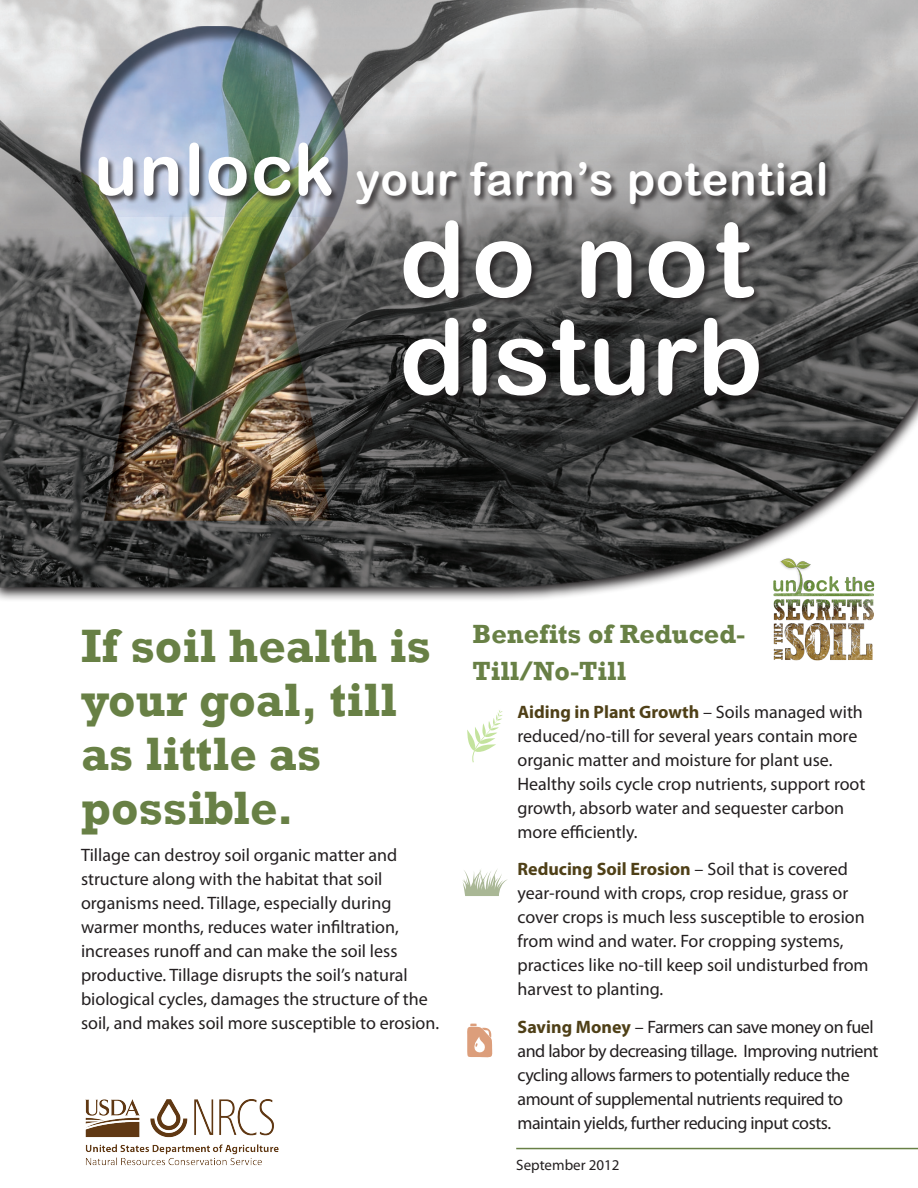
<style>
.page{position:relative;width:918px;height:1188px;background:#fff}
.page>*{position:absolute;margin:0;border:0;box-sizing:border-box;transform-origin:0 0}
.t1{font:105px "Arial Rounded MT Bold";color:#fff}
.t2{font:700 48px/54px "Rockwell";color:#688045}
.t3{font:45px "Arial Rounded MT Bold";letter-spacing:.025em;color:#fff}
.Heading2{font:700 27px "Rockwell";color:#688045}
.bullets{font:18px/24px "Myriad Pro";letter-spacing:-.005em;color:#231f20}
.maintext{font:18px/24px "Myriad Pro";color:#231f20}
.bullets-2{font:18px/24px "Myriad Pro";letter-spacing:-.025em;color:#231f20}
.t4{font:15px "Myriad Pro";color:#231f20}
.s1{font-size:72px}
.s2{font-weight:700;color:#4f4017}
</style>
<div class="page">
<img style="left:0;top:0;width:918px;height:1150px">
<img style="left:85px;top:1099px;width:194px;height:67px">
<hr style="left:516px;top:1148px;width:402px;height:1px;background:#688045">
<img style="left:771px;top:555px;width:110px;height:110px">
<div style="left:403px;top:220px;width:364px;height:184px;background:#231f20;opacity:.75"></div>
<div style="left:98px;top:142px;width:736px;height:71px;background:#231f20;opacity:.75"></div>
<svg style="left:467px;top:708px;width:36px;height:54px"></svg>
<svg style="left:462px;top:868px;width:46px;height:28px"></svg>
<svg style="left:467px;top:1023px;width:26px;height:35px"></svg>
<p class="t3" style="left:94px;top:152px;width:736px"><span class="s1">unlock</span> your farm’s potential</p>
<p class="t1" style="left:400px;top:197px;width:354px">do not</p>
<p class="t1" style="left:400px;top:295px;width:365px">disturb</p>
<p class="t2" style="left:81px;top:619px;width:351px">If soil health is your goal, till as little as possible.</p>
<p class="maintext" style="left:81px;top:843px;width:360px">Tillage can destroy soil organic matter and structure along with the habitat that soil organisms need. Tillage, especially during warmer months, reduces water infiltration, increases runoff and can make the soil less productive. Tillage disrupts the soil’s natural biological cycles, damages the structure of the soil, and makes soil more susceptible to erosion.</p>
<p class="Heading2" style="left:472px;top:617px;width:275px">Benefits of Reduced-</p>
<p class="Heading2" style="left:472px;top:655px;width:155px">Till/No-Till</p>
<p class="bullets" style="left:518px;top:699px;width:349px"><span class="s2">Aiding in Plant Growth</span> – Soils managed with reduced/no-till for several years contain more organic matter and moisture for plant use.<br>Healthy soils cycle crop nutrients, support root growth, absorb water and sequester carbon more efficiently.</p>
<p class="bullets" style="left:518px;top:857px;width:353px"><span class="s2">Reducing Soil Erosion</span> – Soil that is covered year-round with crops, crop residue, grass or cover crops is much less susceptible to erosion from wind and water. For cropping systems, practices like no-till keep soil undisturbed from harvest to planting.</p>
<p class="bullets-2" style="left:518px;top:1014px;width:363px"><span class="s2">Saving Money</span> – Farmers can save money on fuel and labor by decreasing tillage. Improving nutrient cycling allows farmers to potentially reduce the amount of supplemental nutrients required to maintain yields, further reducing input costs.</p>
<p class="t4" style="left:516px;top:1156px;width:105px">September 2012</p>
</div>
